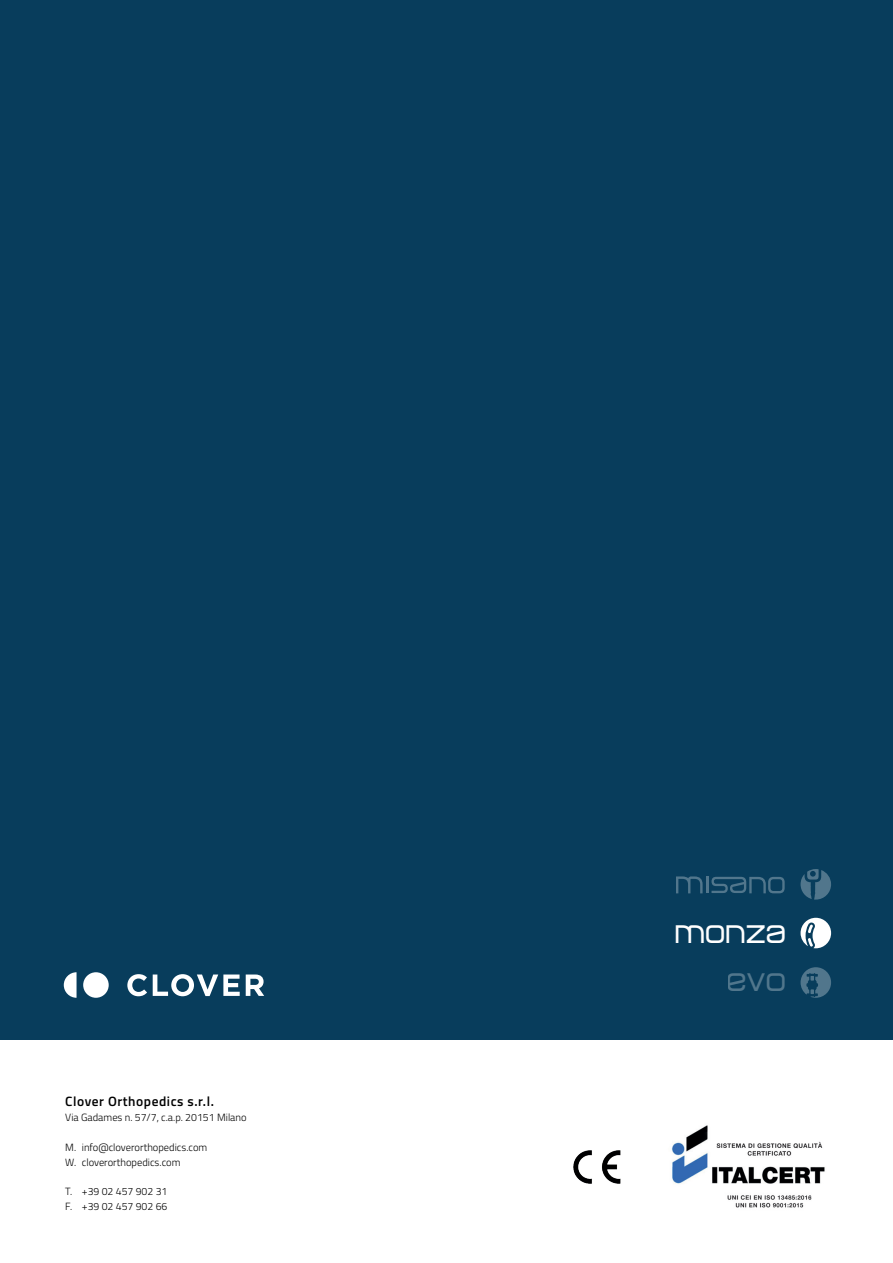
<style>
.page{position:relative;width:893px;height:1263px;background:#fff}
.page>*{position:absolute;margin:0;border:0;box-sizing:border-box;transform-origin:0 0}
.t1{font:34.65px/48.2px "Not Just Groovy";color:#fff;text-align:right}
.t2{font:600 13.5px "Titillium";letter-spacing:.04em;color:#000001}
.t3{font:300 10.5px/15px "Titillium";color:#000001}
</style>
<div class="page">
<div style="left:0;top:0;width:893px;height:1040px;background:#083d5c"></div>
<svg style="left:711px;top:877px;width:74px;height:16px"></svg>
<svg style="left:676px;top:876px;width:27px;height:17px"></svg>
<hr style="left:706px;top:876px;width:3px;height:17px;background:#fff">
<svg style="left:800px;top:869px;width:31px;height:30px"></svg>
<svg style="left:800px;top:918px;width:31px;height:30px"></svg>
<svg style="left:800px;top:967px;width:31px;height:31px"></svg>
<img style="left:573px;top:1150px;width:48px;height:34px">
<img style="left:671px;top:1125px;width:154px;height:83px">
<svg style="left:64px;top:972px;width:45px;height:26px"></svg>
<svg style="left:127px;top:974px;width:137px;height:22px"></svg>
<p class="t2" style="left:65px;top:1091px;width:150px">Clover Orthopedics s.r.l.</p>
<p class="t3" style="left:65px;top:1109px;width:183px">Via Gadames n. 57/7, c.a.p. 20151 Milano</p>
<p class="t3" style="left:65px;top:1139px;width:144px">M. info@cloverorthopedics.com<br>W. cloverorthopedics.com</p>
<p class="t3" style="left:65px;top:1183px;width:104px">T. +39 02 457 902 31<br>F. +39 02 457 902 66</p>
<h1 class="t1" style="left:675px;top:906px;width:113px">monza evo</h1>
</div>
